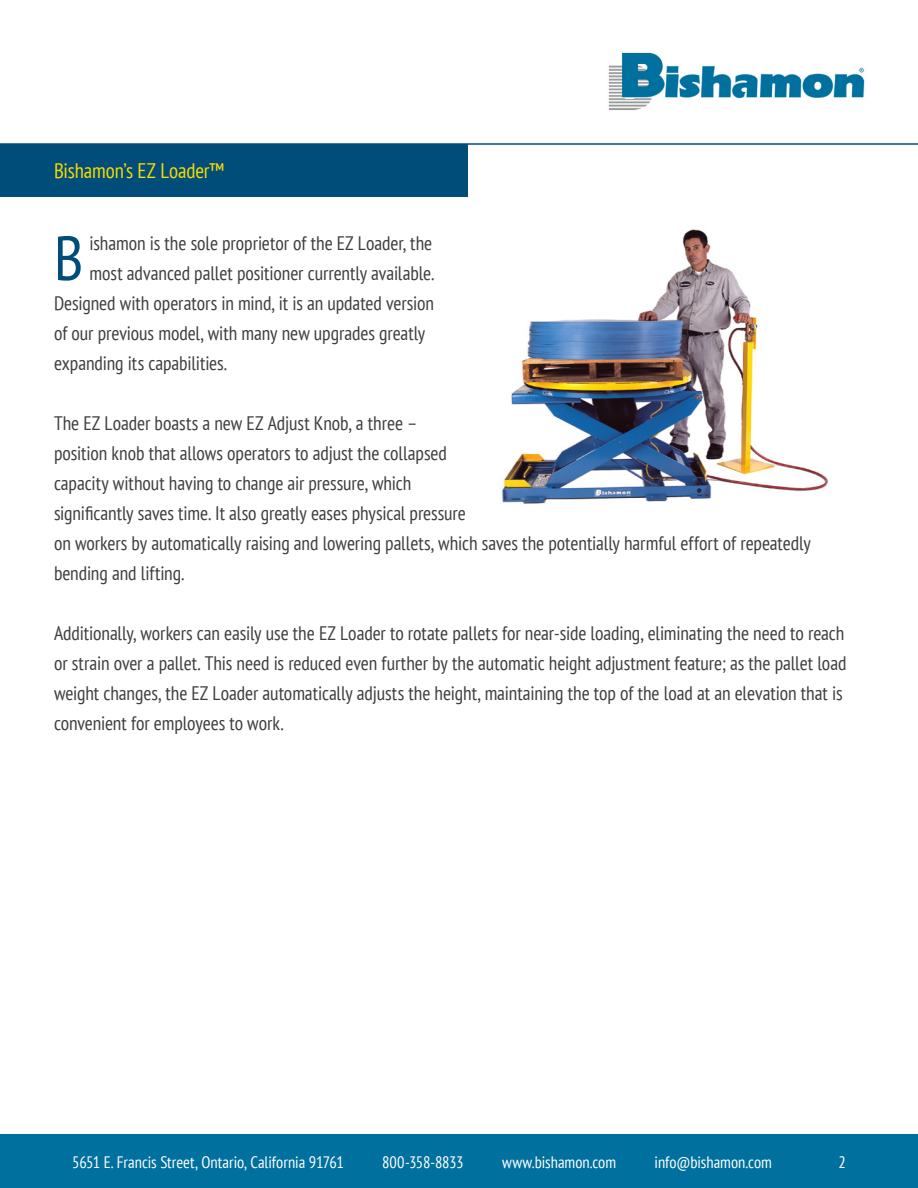
<style>
.page{position:relative;width:918px;height:1188px;background:#fff}
.page>*{position:absolute;margin:0;border:0;box-sizing:border-box;transform-origin:0 0}
.t1{font:condensed 62.4px "PT Sans";color:#004d79}
.t2{font:condensed 21px "PT Sans";letter-spacing:-.005em;color:#f8db02}
.t3{font:condensed 19.5px/30px "PT Sans";letter-spacing:-.005em;color:#3e3e3f}
.t4{font:condensed 16.5px "PT Sans";letter-spacing:-.005em;color:#fff}
</style>
<div class="page">
<div style="left:0;top:1135px;width:918px;height:53px;background:#00709e"></div>
<img style="left:608px;top:52px;width:257px;height:58px">
<div style="left:0;top:144px;width:468px;height:53px;background:#004d79"></div>
<hr style="left:917px;top:144px;width:1px;height:53px;background:#004d79">
<hr style="left:0;top:143px;width:918px;height:2px;background:#004d79">
<img style="left:502px;top:229px;width:326px;height:275px">
<p class="t2" style="left:54px;top:157px;width:172px">Bishamon’s EZ Loader™</p>
<p class="t1" style="left:54px;top:218px;width:31px">B</p>
<p class="t3" style="left:90px;top:228px;width:344px">ishamon is the sole proprietor of the EZ Loader, the</p>
<p class="t3" style="left:90px;top:258px;width:346px">most advanced pallet positioner currently available.</p>
<p class="t3" style="left:54px;top:288px;width:382px">Designed with operators in mind, it is an updated version</p>
<p class="t3" style="left:54px;top:318px;width:373px">of our previous model, with many new upgrades greatly</p>
<p class="t3" style="left:54px;top:348px;width:174px">expanding its capabilities.</p>
<p class="t3" style="left:54px;top:408px;width:758px">The EZ Loader boasts a new EZ Adjust Knob, a three –<br>position knob that allows operators to adjust the collapsed<br>capacity without having to change air pressure, which<br>significantly saves time. It also greatly eases physical pressure<br>on workers by automatically raising and lowering pallets, which saves the potentially harmful effort of repeatedly bending and lifting.</p>
<p class="t3" style="left:54px;top:618px;width:794px">Additionally, workers can easily use the EZ Loader to rotate pallets for near-side loading, eliminating the need to reach or strain over a pallet. This need is reduced even further by the automatic height adjustment feature; as the pallet load weight changes, the EZ Loader automatically adjusts the height, maintaining the top of the load at an elevation that is convenient for employees to work.</p>
<p class="t4" style="left:72px;top:1151px;width:273px">5651 E. Francis Street, Ontario, California 91761</p>
<p class="t4" style="left:382px;top:1151px;width:83px">800-358-8833</p>
<p class="t4" style="left:502px;top:1151px;width:116px">www.bishamon.com</p>
<p class="t4" style="left:655px;top:1151px;width:119px">info@bishamon.com</p>
<p class="t4" style="left:838px;top:1151px;width:9px">2</p>
</div>
